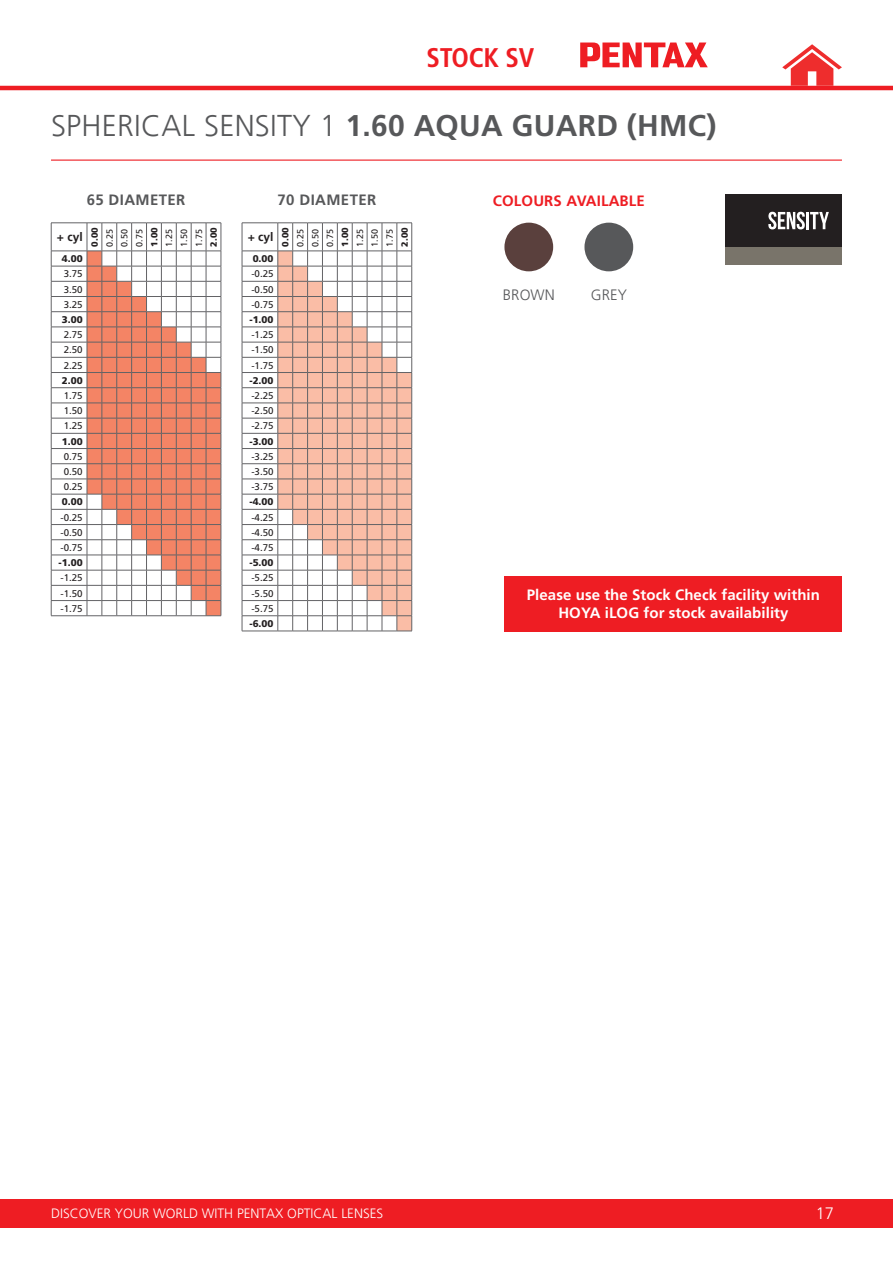
<style>
.page{position:relative;width:893px;height:1263px;background:#fff}
.page>*{position:absolute;margin:0;border:0;box-sizing:border-box;transform-origin:0 0}
.t1{font:700 30px "Frutiger LT Std";letter-spacing:.01em;color:#57585a}
.t2{font:700 condensed 27px "Frutiger LT Std";letter-spacing:-.01em;color:#ee1d23}
.t3{font:300 16.5px "Frutiger LT";color:#fff}
.t4{font:700 15px/18px "Frutiger LT Std";letter-spacing:.005em;color:#fff;text-align:center}
.t5{font:700 15px "Frutiger LT Std";letter-spacing:.025em;color:#57585a}
.t6{font:700 15px "Frutiger LT Std";letter-spacing:.01em;color:#ee1d23}
.t7{font:300 15px "Frutiger LT";letter-spacing:.01em;color:#57585a}
.t8{font:300 13.5px "Frutiger LT";color:#fff}
.t9{font:700 12px "Frutiger LT Std";color:#231f20}
.t10{font:9.75px/15.1px "Frutiger LT Std";color:#231f20;text-align:justify}
.t11{font:900 9.75px "Frutiger LT Std";color:#231f20}
.t12{font:9px/14.9px "Frutiger LT Std";color:#231f20;text-align:justify}
.t13{font:900 9px "Frutiger LT Std";color:#231f20}
.s1{font-family:"Frutiger LT";font-weight:300}
</style>
<div class="page">
<div style="left:0;top:1199px;width:893px;height:28px;background:#ee1d23"></div>
<svg style="left:580px;top:43px;width:128px;height:24px"></svg>
<hr style="left:0;top:86px;width:893px;height:4px;background:#ee1d23">
<svg style="left:782px;top:44px;width:60px;height:42px"></svg>
<svg style="left:52px;top:224px;width:35px;height:391px"></svg>
<hr style="left:51px;top:223px;width:36px;height:1px;background:#636366">
<hr style="left:51px;top:251px;width:36px;height:1px;background:#636366">
<hr style="left:51px;top:266px;width:36px;height:1px;background:#636366">
<hr style="left:51px;top:281px;width:36px;height:1px;background:#636366">
<hr style="left:51px;top:296px;width:36px;height:1px;background:#636366">
<hr style="left:51px;top:311px;width:36px;height:1px;background:#636366">
<hr style="left:51px;top:327px;width:36px;height:1px;background:#636366">
<hr style="left:51px;top:342px;width:36px;height:1px;background:#636366">
<hr style="left:51px;top:357px;width:36px;height:1px;background:#636366">
<hr style="left:51px;top:372px;width:36px;height:1px;background:#636366">
<hr style="left:51px;top:387px;width:36px;height:1px;background:#636366">
<hr style="left:51px;top:403px;width:36px;height:1px;background:#636366">
<hr style="left:51px;top:418px;width:36px;height:1px;background:#636366">
<hr style="left:51px;top:433px;width:36px;height:1px;background:#636366">
<hr style="left:51px;top:448px;width:36px;height:1px;background:#636366">
<hr style="left:51px;top:463px;width:36px;height:1px;background:#636366">
<hr style="left:51px;top:479px;width:36px;height:1px;background:#636366">
<hr style="left:51px;top:494px;width:36px;height:1px;background:#636366">
<hr style="left:51px;top:509px;width:36px;height:1px;background:#636366">
<hr style="left:51px;top:524px;width:36px;height:1px;background:#636366">
<hr style="left:51px;top:539px;width:36px;height:1px;background:#636366">
<hr style="left:51px;top:555px;width:36px;height:1px;background:#636366">
<hr style="left:51px;top:570px;width:36px;height:1px;background:#636366">
<hr style="left:51px;top:585px;width:36px;height:1px;background:#636366">
<hr style="left:51px;top:600px;width:36px;height:1px;background:#636366">
<svg style="left:51px;top:223px;width:1px;height:392px"></svg>
<hr style="left:51px;top:615px;width:36px;height:1px;background:#636366">
<svg style="left:87px;top:223px;width:135px;height:393px"></svg>
<svg style="left:243px;top:224px;width:35px;height:407px"></svg>
<hr style="left:242px;top:223px;width:36px;height:1px;background:#636366">
<hr style="left:242px;top:251px;width:36px;height:1px;background:#636366">
<hr style="left:242px;top:266px;width:36px;height:1px;background:#636366">
<hr style="left:242px;top:281px;width:36px;height:1px;background:#636366">
<hr style="left:242px;top:296px;width:36px;height:1px;background:#636366">
<hr style="left:242px;top:311px;width:36px;height:1px;background:#636366">
<hr style="left:242px;top:327px;width:36px;height:1px;background:#636366">
<hr style="left:242px;top:342px;width:36px;height:1px;background:#636366">
<hr style="left:242px;top:357px;width:36px;height:1px;background:#636366">
<hr style="left:242px;top:372px;width:36px;height:1px;background:#636366">
<hr style="left:242px;top:387px;width:36px;height:1px;background:#636366">
<hr style="left:242px;top:403px;width:36px;height:1px;background:#636366">
<hr style="left:242px;top:418px;width:36px;height:1px;background:#636366">
<hr style="left:242px;top:433px;width:36px;height:1px;background:#636366">
<hr style="left:242px;top:448px;width:36px;height:1px;background:#636366">
<hr style="left:242px;top:463px;width:36px;height:1px;background:#636366">
<hr style="left:242px;top:479px;width:36px;height:1px;background:#636366">
<hr style="left:242px;top:494px;width:36px;height:1px;background:#636366">
<hr style="left:242px;top:509px;width:36px;height:1px;background:#636366">
<hr style="left:242px;top:524px;width:36px;height:1px;background:#636366">
<hr style="left:242px;top:539px;width:36px;height:1px;background:#636366">
<hr style="left:242px;top:555px;width:36px;height:1px;background:#636366">
<hr style="left:242px;top:570px;width:36px;height:1px;background:#636366">
<hr style="left:242px;top:585px;width:36px;height:1px;background:#636366">
<hr style="left:242px;top:600px;width:36px;height:1px;background:#636366">
<hr style="left:242px;top:615px;width:36px;height:1px;background:#636366">
<svg style="left:242px;top:223px;width:1px;height:408px"></svg>
<hr style="left:242px;top:631px;width:36px;height:1px;background:#636366">
<svg style="left:278px;top:223px;width:134px;height:409px"></svg>
<hr style="left:51px;top:160px;width:791px;height:1px;background:#ee1d23">
<div style="left:726px;top:247px;width:116px;height:17px;background:#79746a"></div>
<div style="left:726px;top:194px;width:116px;height:53px;background:#231f20"></div>
<svg style="left:768px;top:212px;width:61px;height:17px"></svg>
<div style="left:504px;top:223px;width:49px;height:48px;background:#5a403d;border-radius:50%"></div>
<div style="left:584px;top:223px;width:49px;height:48px;background:#57585a;border-radius:50%"></div>
<div style="left:505px;top:576px;width:337px;height:55px;background:#ee1d23"></div>
<h2 class="t2" style="left:427px;top:42px;width:109px">STOCK SV</h2>
<h1 class="t1" style="left:51px;top:108px;width:667px"><span class="s1">SPHERICAL SENSITY 1</span> 1.60 AQUA GUARD (HMC)</h1>
<h3 class="t5" style="left:87px;top:191px;width:100px">65 DIAMETER</h3>
<h3 class="t5" style="left:277px;top:191px;width:100px">70 DIAMETER</h3>
<h3 class="t6" style="left:493px;top:192px;width:154px">COLOURS AVAILABLE</h3>
<p class="t9" style="left:57px;top:230px;width:27px">+ cyl</p>
<p class="t13" style="left:89px;top:247px;width:21px;rotate:-90deg">0.00</p>
<p class="t12" style="left:102px;top:247px;width:19px;rotate:-90deg">0.25<br>0.50<br>0.75</p>
<p class="t13" style="left:149px;top:247px;width:21px;rotate:-90deg">1.00</p>
<p class="t12" style="left:162px;top:247px;width:19px;rotate:-90deg">1.25<br>1.50<br>1.75</p>
<p class="t13" style="left:208px;top:247px;width:21px;rotate:-90deg">2.00</p>
<p class="t11" style="left:62px;top:253px;width:22px">4.00</p>
<p class="t10" style="left:64px;top:266px;width:20px">3.75<br>3.50<br>3.25</p>
<p class="t11" style="left:62px;top:314px;width:22px">3.00</p>
<p class="t10" style="left:64px;top:327px;width:20px">2.75<br>2.50<br>2.25</p>
<p class="t11" style="left:62px;top:374px;width:22px">2.00</p>
<p class="t10" style="left:64px;top:388px;width:20px">1.75<br>1.50<br>1.25</p>
<p class="t11" style="left:62px;top:435px;width:22px">1.00</p>
<p class="t10" style="left:64px;top:449px;width:20px">0.75<br>0.50<br>0.25</p>
<p class="t11" style="left:62px;top:496px;width:22px">0.00</p>
<p class="t10" style="left:61px;top:510px;width:24px">-0.25 -0.50 -0.75</p>
<p class="t11" style="left:59px;top:557px;width:26px">-1.00</p>
<p class="t10" style="left:61px;top:570px;width:24px">-1.25 -1.50 -1.75</p>
<p class="t9" style="left:248px;top:230px;width:27px">+ cyl</p>
<p class="t13" style="left:280px;top:247px;width:21px;rotate:-90deg">0.00</p>
<p class="t12" style="left:293px;top:247px;width:19px;rotate:-90deg">0.25<br>0.50<br>0.75</p>
<p class="t13" style="left:340px;top:247px;width:21px;rotate:-90deg">1.00</p>
<p class="t12" style="left:353px;top:247px;width:19px;rotate:-90deg">1.25<br>1.50<br>1.75</p>
<p class="t13" style="left:399px;top:247px;width:21px;rotate:-90deg">2.00</p>
<p class="t11" style="left:253px;top:253px;width:22px">0.00</p>
<p class="t10" style="left:251px;top:266px;width:24px">-0.25 -0.50 -0.75</p>
<p class="t11" style="left:249px;top:314px;width:26px">-1.00</p>
<p class="t10" style="left:251px;top:327px;width:24px">-1.25 -1.50 -1.75</p>
<p class="t11" style="left:249px;top:374px;width:26px">-2.00</p>
<p class="t10" style="left:251px;top:388px;width:24px">-2.25 -2.50 -2.75</p>
<p class="t11" style="left:249px;top:435px;width:26px">-3.00</p>
<p class="t10" style="left:251px;top:449px;width:24px">-3.25 -3.50 -3.75</p>
<p class="t11" style="left:249px;top:496px;width:26px">-4.00</p>
<p class="t10" style="left:251px;top:510px;width:24px">-4.25 -4.50 -4.75</p>
<p class="t11" style="left:249px;top:557px;width:26px">-5.00</p>
<p class="t10" style="left:251px;top:570px;width:24px">-5.25 -5.50 -5.75</p>
<p class="t11" style="left:249px;top:618px;width:26px">-6.00</p>
<h3 class="t7" style="left:503px;top:287px;width:54px">BROWN</h3>
<h3 class="t7" style="left:591px;top:287px;width:38px">GREY</h3>
<h3 class="t4" style="left:527px;top:586px;width:295px">Please use the Stock Check facility within<br>HOYA iLOG for stock availability</h3>
<h3 class="t8" style="left:51px;top:1206px;width:334px">DISCOVER YOUR WORLD WITH PENTAX OPTICAL LENSES</h3>
<h3 class="t3" style="left:816px;top:1204px;width:20px">17</h3>
</div>
